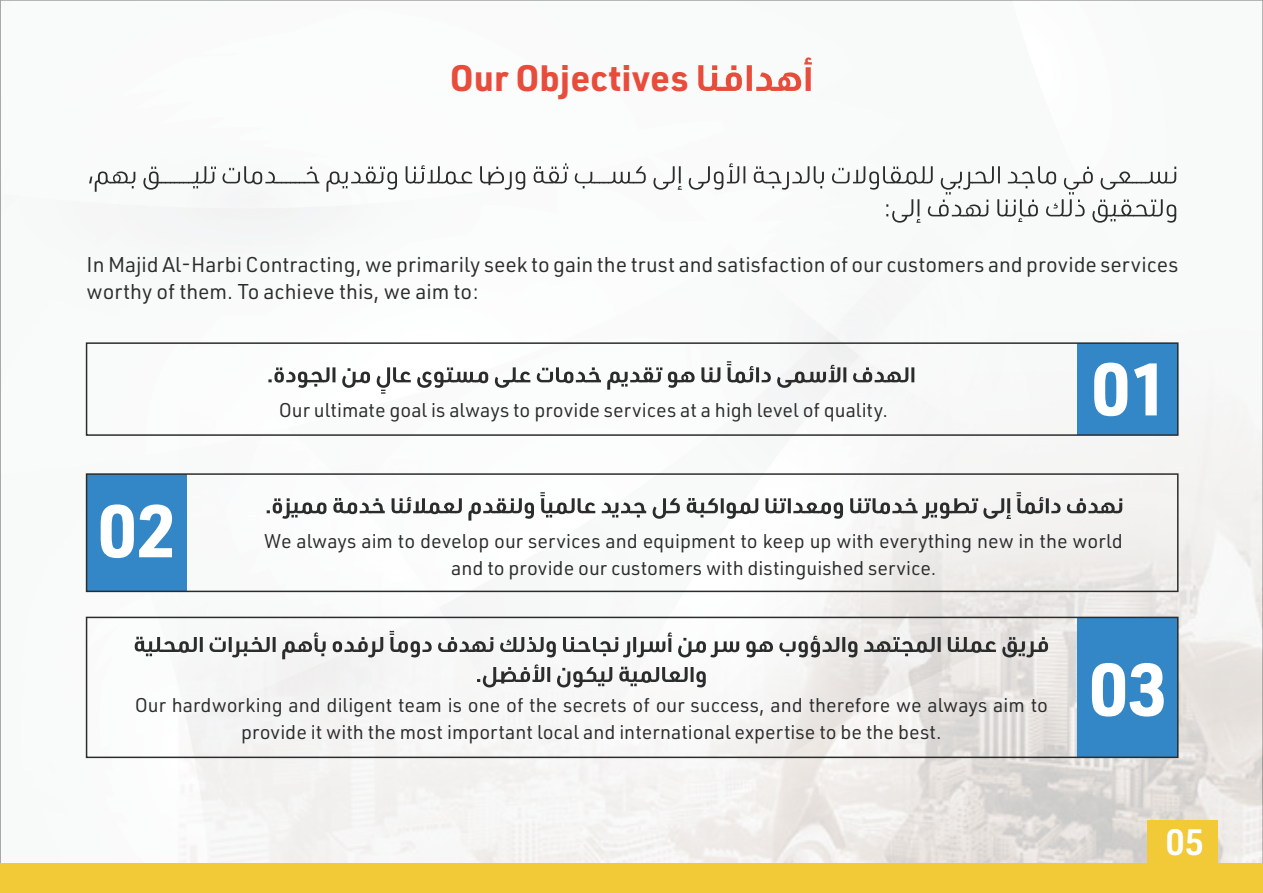
<style>
.page{position:relative;width:1263px;height:893px;background:#fff}
.page>*{position:absolute;margin:0;border:0;box-sizing:border-box;transform-origin:0 0}
.t1{font:700 72.9px "URWDIN Arabic";color:#fff}
.t2{font:700 36px "URWDIN Arabic";color:#e84c3b}
.t3{font:600 36px "URWDIN Arabic";color:#fff}
.t4{font:21px/27px "URWDIN Arabic";color:#2b2c2c}
.t5{font:19.5px/27px "URWDIN Arabic";color:#2b2c2c;text-align:center}
</style>
<div class="page">
<img style="left:0;top:328px;width:1263px;height:536px">
<svg style="left:89px;top:163px;width:1087px;height:60px"></svg>
<svg style="left:698px;top:57px;width:114px;height:34px"></svg>
<svg style="left:268px;top:367px;width:102px;height:21px"></svg>
<svg style="left:377px;top:367px;width:343px;height:27px"></svg>
<svg style="left:727px;top:361px;width:187px;height:27px"></svg>
<div style="left:1077px;top:343px;width:101px;height:92px;background:#3387c7"></div>
<div style="left:86px;top:342px;width:1092px;height:94px;border:2px solid #2b2c2c"></div>
<svg style="left:267px;top:497px;width:267px;height:24px"></svg>
<svg style="left:540px;top:492px;width:471px;height:27px"></svg>
<svg style="left:1017px;top:492px;width:105px;height:22px"></svg>
<div style="left:87px;top:474px;width:100px;height:117px;background:#3387c7"></div>
<div style="left:86px;top:473px;width:1092px;height:119px;border:2px solid #2b2c2c"></div>
<svg style="left:135px;top:632px;width:248px;height:27px"></svg>
<svg style="left:390px;top:631px;width:658px;height:26px"></svg>
<svg style="left:477px;top:664px;width:229px;height:23px"></svg>
<div style="left:1077px;top:617px;width:101px;height:140px;background:#3387c7"></div>
<div style="left:86px;top:617px;width:1092px;height:141px;border:2px solid #2b2c2c"></div>
<img style="left:0;top:438px;width:1px;height:426px">
<div style="left:0;top:864px;width:1263px;height:29px;background:#f2c937"></div>
<div style="left:1147px;top:821px;width:70px;height:43px;background:#f2c937"></div>
<h2 class="t2" style="left:450px;top:57px;width:240px">Our Objectives</h2>
<p class="t4" style="left:87px;top:251px;width:1093px">In Majid Al-Harbi Contracting, we primarily seek to gain the trust and satisfaction of our customers and provide services worthy of them. To achieve this, we aim to:</p>
<h1 class="t1" style="left:98px;top:489px;width:80px">02</h1>
<p class="t5" style="left:279px;top:396px;width:611px">Our ultimate goal is always to provide services at a high level of quality.</p>
<h1 class="t1" style="left:1091px;top:348px;width:80px">01</h1>
<p class="t5" style="left:264px;top:527px;width:860px">We always aim to develop our services and equipment to keep up with everything new in the world</p>
<p class="t5" style="left:451px;top:554px;width:487px">and to provide our customers with distinguished service.</p>
<p class="t5" style="left:135px;top:692px;width:915px">Our hardworking and diligent team is one of the secrets of our success, and therefore we always aim to provide it with the most important local and international expertise to be the best.</p>
<h1 class="t1" style="left:1089px;top:648px;width:80px">03</h1>
<h2 class="t3" style="left:1165px;top:822px;width:40px">05</h2>
</div>
